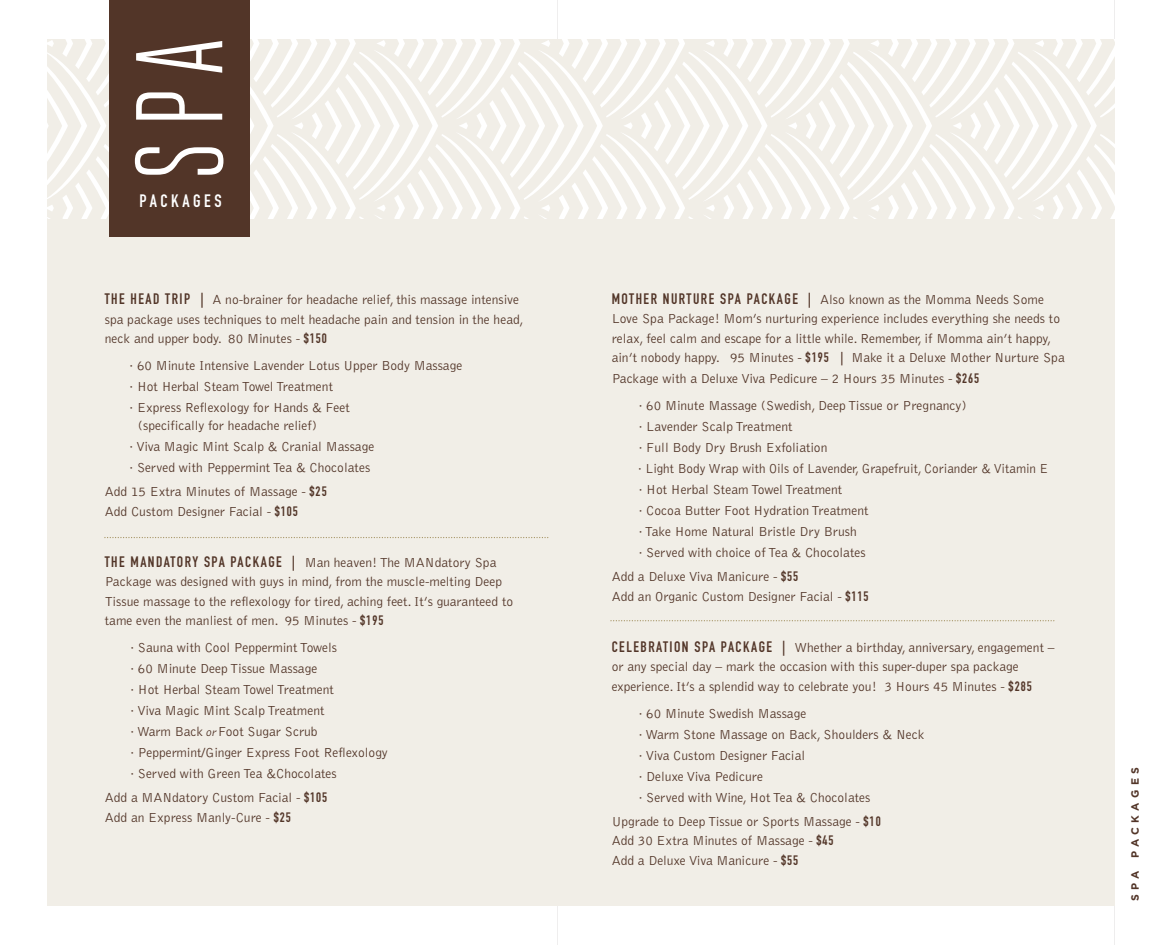
<style>
.page{position:relative;width:1154px;height:945px;background:#fff}
.page>*{position:absolute;margin:0;border:0;box-sizing:border-box;transform-origin:0 0}
.t1{font:123px "Heroic Condensed";color:#fff}
.t2{font:17.7px "DIN Engschrift";letter-spacing:.2em;color:#fff}
.t3{font:300 13.5px/21px "Bell Gothic";color:#523528}
.t4{font:italic 300 11.85px "Bell Gothic";color:#523528}
.t5{font:700 10.5px "Gotham";letter-spacing:.41em;color:#523528}
.s1{font-family:"DIN Engschrift";font-weight:400;font-size:15px}
.s2{font-family:"DIN Engschrift";font-weight:400}
</style>
<div class="page">
<hr style="left:557px;top:0;width:1px;height:945px;background:#d3d2d2">
<hr style="left:1114px;top:0;width:1px;height:945px;background:#d3d2d2">
<div style="left:47px;top:40px;width:1067px;height:866px;background:#f1eee7"></div>
<svg style="left:611px;top:620px;width:444px;height:1px"></svg>
<svg style="left:105px;top:537px;width:444px;height:1px"></svg>
<svg style="left:47px;top:40px;width:1068px;height:178px"></svg>
<div style="left:109px;top:0;width:140px;height:237px;background:#523528"></div>
<h1 class="t1" style="left:113px;top:181px;width:145px;rotate:-90deg">SPA</h1>
<h2 class="t2" style="left:140px;top:191px;width:83px">PACKAGES</h2>
<p class="t3" style="left:105px;top:290px;width:420px;line-height:19.5px"><span class="s1">THE HEAD TRIP |</span> A no-brainer for headache relief, this massage intensive spa package uses techniques to melt headache pain and tension in the head, neck and upper body. 80 Minutes - <span class="s2">$150</span></p>
<p class="t3" style="left:130px;top:355px;width:334px">· 60 Minute Intensive Lavender Lotus Upper Body Massage · Hot Herbal Steam Towel Treatment<br>· Express Reflexology for Hands &amp; Feet</p>
<p class="t3" style="left:130px;top:415px;width:246px;text-indent:8px">(specifically for headache relief)<br>· Viva Magic Mint Scalp &amp; Cranial Massage · Served with Peppermint Tea &amp; Chocolates</p>
<p class="t3" style="left:105px;top:482px;width:223px;line-height:19.5px">Add 15 Extra Minutes of Massage - <span class="s2">$25<br></span>Add Custom Designer Facial - <span class="s2">$105</span></p>
<p class="t3" style="left:105px;top:553px;width:410px;line-height:19.5px"><span class="s1">THE MANDATORY SPA PACKAGE |</span> Man heaven! The MANdatory Spa Package was designed with guys in mind, from the muscle-melting Deep Tissue massage to the reflexology for tired, aching feet. It’s guaranteed to tame even the manliest of men. 95 Minutes - <span class="s2">$195</span></p>
<p class="t3" style="left:130px;top:637px;width:259px">· Sauna with Cool Peppermint Towels<br>· 60 Minute Deep Tissue Massage<br>· Hot Herbal Steam Towel Treatment<br>· Viva Magic Mint Scalp Treatment<br>· Warm Back Foot Sugar Scrub<br>· Peppermint/Ginger Express Foot Reflexology · Served with Green Tea &amp;Chocolates</p>
<p class="t3" style="left:105px;top:788px;width:224px;line-height:19.5px">Add a MANdatory Custom Facial - <span class="s2">$105<br></span>Add an Express Manly-Cure - <span class="s2">$25</span></p>
<p class="t4" style="left:205px;top:726px;width:14px">or</p>
<p class="t3" style="left:612px;top:290px;width:454px;line-height:19.5px"><span class="s1">MOTHER NURTURE SPA PACKAGE |</span> Also known as the Momma Needs Some Love Spa Package! Mom’s nurturing experience includes everything she needs to relax, feel calm and escape for a little while. Remember, if Momma ain’t happy, ain’t nobody happy. 95 Minutes - <span class="s2">$195 |</span> Make it a Deluxe Mother Nurture Spa</p>
<p class="t3" style="left:639px;top:366px;width:342px;line-height:27px;text-indent:-27px">Package with a Deluxe Viva Pedicure – 2 Hours 35 Minutes - <span class="s2">$265 </span>· 60 Minute Massage (Swedish, Deep Tissue or Pregnancy)</p>
<p class="t3" style="left:638px;top:417px;width:411px">· Lavender Scalp Treatment<br>· Full Body Dry Brush Exfoliation<br>· Light Body Wrap with Oils of Lavender, Grapefruit, Coriander &amp; Vitamin E · Hot Herbal Steam Towel Treatment<br>· Cocoa Butter Foot Hydration Treatment<br>· Take Home Natural Bristle Dry Brush<br>· Served with choice of Tea &amp; Chocolates</p>
<p class="t3" style="left:612px;top:567px;width:258px;line-height:19.5px">Add a Deluxe Viva Manicure - <span class="s2">$55<br></span>Add an Organic Custom Designer Facial - <span class="s2">$115</span></p>
<p class="t3" style="left:612px;top:638px;width:444px;line-height:19.5px"><span class="s1">CELEBRATION SPA PACKAGE |</span> Whether a birthday, anniversary, engagement – or any special day – mark the occasion with this super-duper spa package experience. It’s a splendid way to celebrate you! 3 Hours 45 Minutes - <span class="s2">$285</span></p>
<p class="t3" style="left:639px;top:703px;width:287px">· 60 Minute Swedish Massage<br>· Warm Stone Massage on Back, Shoulders &amp; Neck · Viva Custom Designer Facial<br>· Deluxe Viva Pedicure<br>· Served with Wine, Hot Tea &amp; Chocolates</p>
<p class="t3" style="left:612px;top:812px;width:270px;line-height:19.5px">Upgrade to Deep Tissue or Sports Massage - <span class="s2">$10<br></span>Add 30 Extra Minutes of Massage - <span class="s2">$45<br></span>Add a Deluxe Viva Manicure - <span class="s2">$55</span></p>
<p class="t5" style="left:1129px;top:901px;width:135px;rotate:-90deg">SPA PACKAGES</p>
</div>
